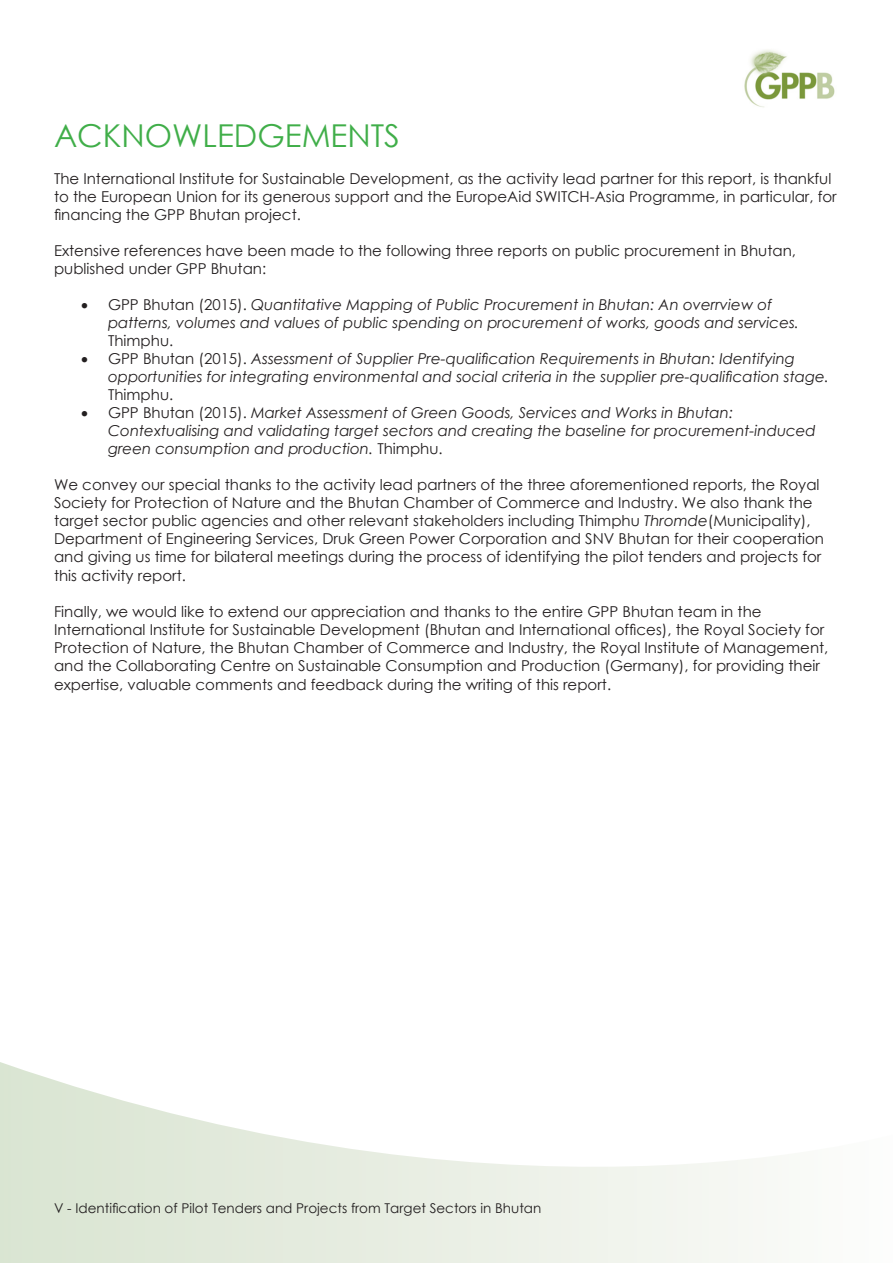
<style>
.page{position:relative;width:893px;height:1263px;background:#fff}
.page>*{position:absolute;margin:0;border:0;box-sizing:border-box;transform-origin:0 0}
.t1{font:31.5px "Century Gothic";color:#40ae49}
.t2{font:15px/18px "Century Gothic";color:#231f20}
.t3{font:italic 15px/18px "Century Gothic";color:#231f20}
.t4{font:13.5px "Century Gothic";color:#231f20}
.s1{font-style:normal}
.s2{font-style:italic}
</style>
<div class="page">
<svg style="left:0;top:1062px;width:764px;height:201px"></svg>
<img style="left:744px;top:50px;width:91px;height:58px">
<p class="t1" style="left:54px;top:113px;width:347px">ACKNOWLEDGEMENTS</p>
<p class="t2" style="left:54px;top:170px;width:784px">The International Institute for Sustainable Development, as the activity lead partner for this report, is thankful to the European Union for its generous support and the EuropeAid SWITCH-Asia Programme, in particular, for financing the GPP Bhutan project.</p>
<p class="t2" style="left:54px;top:242px;width:743px">Extensive references have been made to the following three reports on public procurement in Bhutan, published under GPP Bhutan:</p>
<p class="t3" style="left:108px;top:296px;width:693px;text-indent:-27px">• <span class="s1">GPP Bhutan (2015).</span> Quantitative Mapping of Public Procurement in Bhutan: An overrview of patterns, volumes and values of public spending on procurement of works, goods and services.<br><span class="s1">Thimphu.</span></p>
<p class="t3" style="left:108px;top:350px;width:722px;text-indent:-27px">• <span class="s1">GPP Bhutan (2015).</span> Assessment of Supplier Pre-qualification Requirements in Bhutan: Identifying opportunities for integrating environmental and social criteria in the supplier pre-qualification stage.<br><span class="s1">Thimphu.</span></p>
<p class="t3" style="left:108px;top:404px;width:709px;text-indent:-27px">• <span class="s1">GPP Bhutan (2015).</span> Market Assessment of Green Goods, Services and Works in Bhutan:<br>Contextualising and validating target sectors and creating the baseline for procurement-induced green consumption and production. <span class="s1">Thimphu.</span></p>
<p class="t2" style="left:54px;top:476px;width:772px">We convey our special thanks to the activity lead partners of the three aforementioned reports, the Royal Society for Protection of Nature and the Bhutan Chamber of Commerce and Industry. We also thank the target sector public agencies and other relevant stakeholders including Thimphu <span class="s2">Thromde</span>(Municipality), Department of Engineering Services, Druk Green Power Corporation and SNV Bhutan for their cooperation and giving us time for bilateral meetings during the process of identifying the pilot tenders and projects for this activity report.</p>
<p class="t2" style="left:54px;top:602px;width:776px">Finally, we would like to extend our appreciation and thanks to the entire GPP Bhutan team in the International Institute for Sustainable Development (Bhutan and International offices), the Royal Society for Protection of Nature, the Bhutan Chamber of Commerce and Industry, the Royal Institute of Management, and the Collaborating Centre on Sustainable Consumption and Production (Germany), for providing their</p>
<p class="t2" style="left:54px;top:676px;width:559px">expertise, valuable comments and feedback during the writing of this report.</p>
<p class="t4" style="left:54px;top:1199px;width:489px">V - Identification of Pilot Tenders and Projects from Target Sectors in Bhutan</p>
</div>
